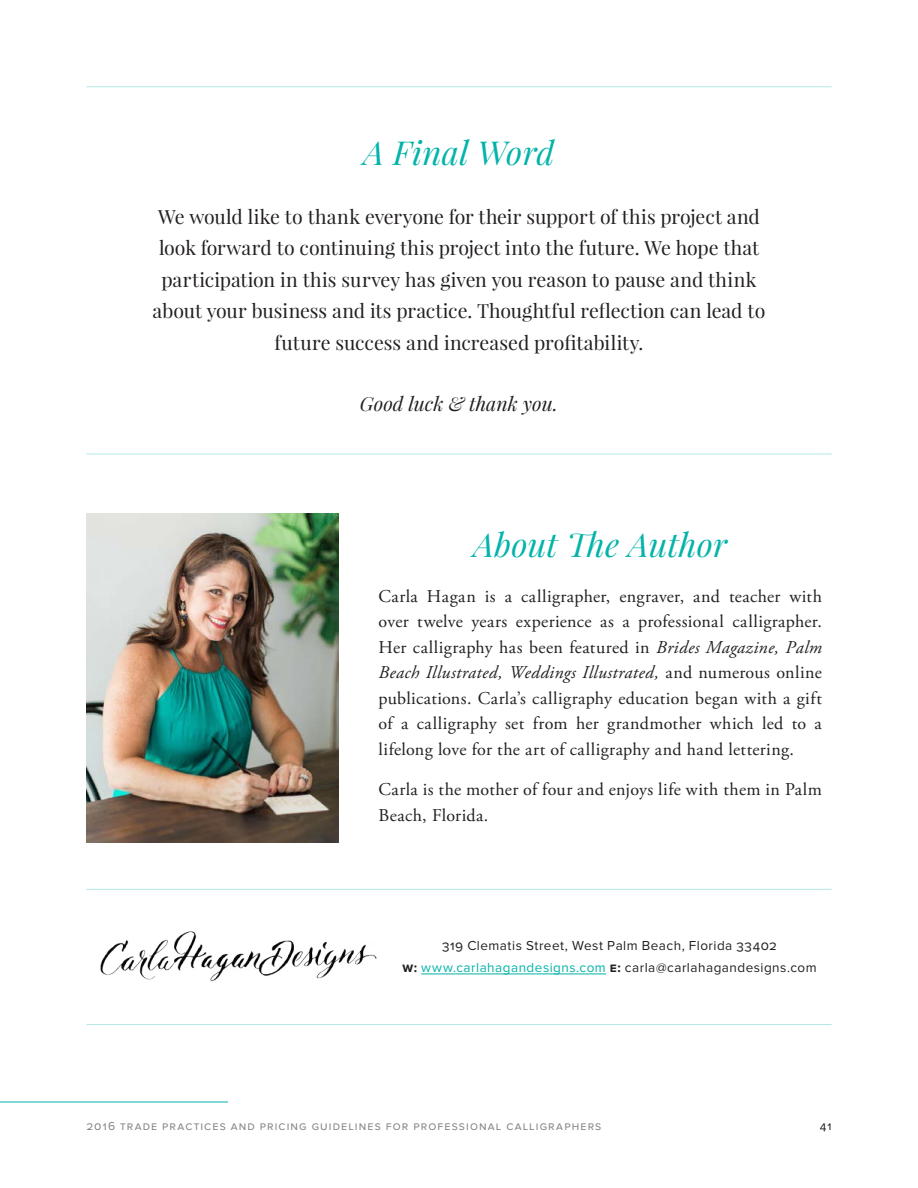
<style>
.page{position:relative;width:918px;height:1188px;background:#fff}
.page>*{position:absolute;margin:0;border:0;box-sizing:border-box;transform-origin:0 0}
.Page_heading{font:italic 33px "Playfair Display";letter-spacing:.01em;color:#03b3a9}
.Serif_body{font:19.5px/31.5px "Playfair Display";color:#231f20;text-align:center}
.Serif_body-2{font:italic 19.5px "Playfair Display";color:#231f20}
.Serif_body-3{font:18px/25.5px "Adobe Garamond Pro";letter-spacing:.02em;color:#231f20;text-align:justify}
.Sans_serif_body_text{font:13.5px/22.5px "Proxima Nova";letter-spacing:.035em;color:#231f20;text-align:center}
.t1{font:12px "Proxima Nova";letter-spacing:.095em;color:#808285}
.t2{font:12px "Proxima Nova";color:#231f20}
.s1{font-style:italic}
.s2{font-weight:700}
.s3{color:#03b3a9}
</style>
<div class="page">
<hr style="left:0;top:1102px;width:228px;height:1px;background:#03b3a9">
<img style="left:86px;top:514px;width:253px;height:329px">
<hr style="left:86px;top:454px;width:746px;height:1px;background:#b4e8e5">
<hr style="left:86px;top:86px;width:746px;height:1px;background:#b4e8e5">
<hr style="left:86px;top:889px;width:746px;height:1px;background:#b4e8e5">
<hr style="left:86px;top:1024px;width:746px;height:1px;background:#b4e8e5">
<img style="left:100px;top:931px;width:277px;height:51px">
<hr style="left:421px;top:974px;width:185px;height:1px;background:#03b3a9">
<p class="Page_heading" style="left:363px;top:131px;width:193px">A Final Word</p>
<p class="Serif_body" style="left:153px;top:201px;width:614px">We would like to thank everyone for their support of this project and look forward to continuing this project into the future. We hope that participation in this survey has given you reason to pause and think about your business and its practice. Thoughtful reflection can lead to future success and increased profitability.</p>
<p class="Serif_body-2" style="left:360px;top:391px;width:200px">Good luck &amp; thank you.</p>
<p class="Page_heading" style="left:473px;top:523px;width:255px">About The Author</p>
<p class="Serif_body-3" style="left:379px;top:584px;width:445px">Carla Hagan is a calligrapher, engraver, and teacher with over twelve years experience as a professional calligrapher.<br>Her calligraphy has been featured in <span class="s1">Brides Magazine, Palm Beach Illustrated, Weddings Illustrated,</span> and numerous online publications. Carla’s calligraphy education began with a gift of a calligraphy set from her grandmother which led to a lifelong love for the art of calligraphy and hand lettering.</p>
<p class="Serif_body-3" style="left:379px;top:778px;width:445px">Carla is the mother of four and enjoys life with them in Palm<br>Beach, Florida.</p>
<p class="Sans_serif_body_text" style="left:403px;top:934px;width:416px">319 Clematis Street, West Palm Beach, Florida 33402<br><span class="s2">w:</span> <span class="s3">www.carlahagandesigns.com</span> <span class="s2">e:</span> carla@carlahagandesigns.com</p>
<p class="t1" style="left:86px;top:1119px;width:516px">2016 trade practices and pricing guidelines for professional calligraphers</p>
<p class="t2" style="left:820px;top:1119px;width:13px">41</p>
</div>
